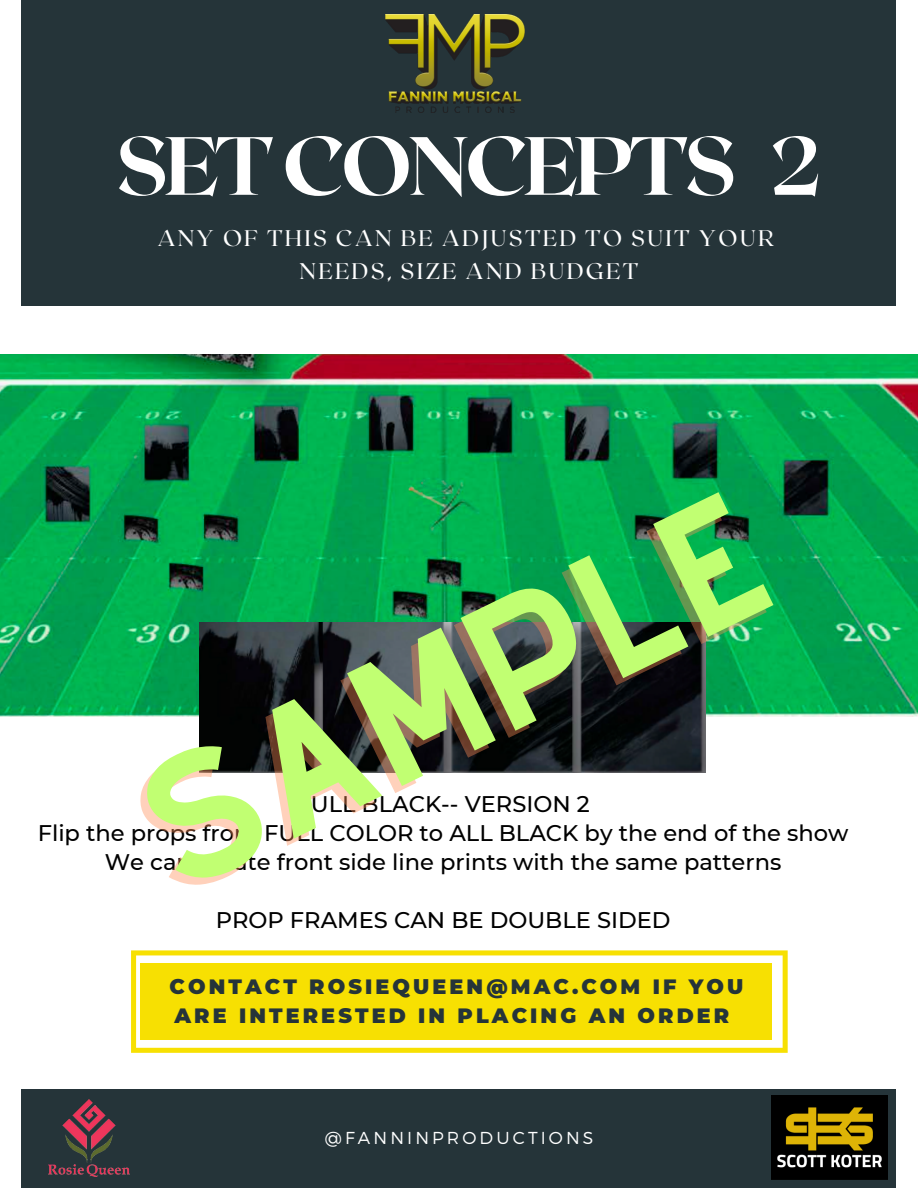
<style>
.page{position:relative;width:918px;height:1188px;background:#fff}
.page>*{position:absolute;margin:0;border:0;box-sizing:border-box;transform-origin:0 0}
.t1{font:156.6px "Alyssum Sans";color:#c1ff72}
.t2{font:800 82.35px "Roxborough CF";letter-spacing:-.05em;color:#fff}
.t3{font:500 22.65px "Montserrat";color:#010101}
.t4{font:22.5px "Roxborough CF";letter-spacing:.1em;color:#fff}
.t5{font:900 20.7px/29px "Montserrat";letter-spacing:.15em;color:#253439}
.t6{font:300 17.25px "Montserrat";letter-spacing:.18em;color:#fff}
</style>
<div class="page">
<div style="left:22px;top:0;width:874px;height:306px;background:#253439"></div>
<div style="left:22px;top:1089px;width:874px;height:99px;background:#253439"></div>
<svg style="left:131px;top:950px;width:657px;height:103px"></svg>
<img style="left:385px;top:15px;width:140px;height:98px">
<div style="left:141px;top:963px;width:631px;height:77px;background:#f7e002"></div>
<img style="left:772px;top:1095px;width:116px;height:85px">
<img style="left:49px;top:1099px;width:81px;height:78px">
<img style="left:0;top:355px;width:918px;height:362px">
<img style="left:200px;top:623px;width:506px;height:149px">
<p class="t2" style="left:116px;top:112px;width:708px">SETCONCEPTS 2</p>
<p class="t4" style="left:157px;top:224px;width:618px">ANY OF THIS CAN BE ADJUSTED TO SUIT YOUR</p>
<p class="t4" style="left:300px;top:257px;width:340px">NEEDS, SIZE AND BUDGET</p>
<p class="t1" style="left:107px;top:755px;width:677px;rotate:-26deg">SAMPLE</p>
<p class="t3" style="left:296px;top:790px;width:295px">FULL BLACK-- VERSION 2</p>
<p class="t3" style="left:38px;top:819px;width:812px">Flip the props from FULL COLOR to ALL BLACK by the end of the show</p>
<p class="t3" style="left:105px;top:848px;width:678px">We can create front side line prints with the same patterns</p>
<p class="t3" style="left:216px;top:906px;width:456px">PROP FRAMES CAN BE DOUBLE SIDED</p>
<p class="t5" style="left:170px;top:972px;width:575px">CONTACT ROSIEQUEEN@MAC.COM IF YOU<br>ARE INTERESTED IN PLACING AN ORDER</p>
<p class="t6" style="left:325px;top:1127px;width:270px">@FANNINPRODUCTIONS</p>
</div>
